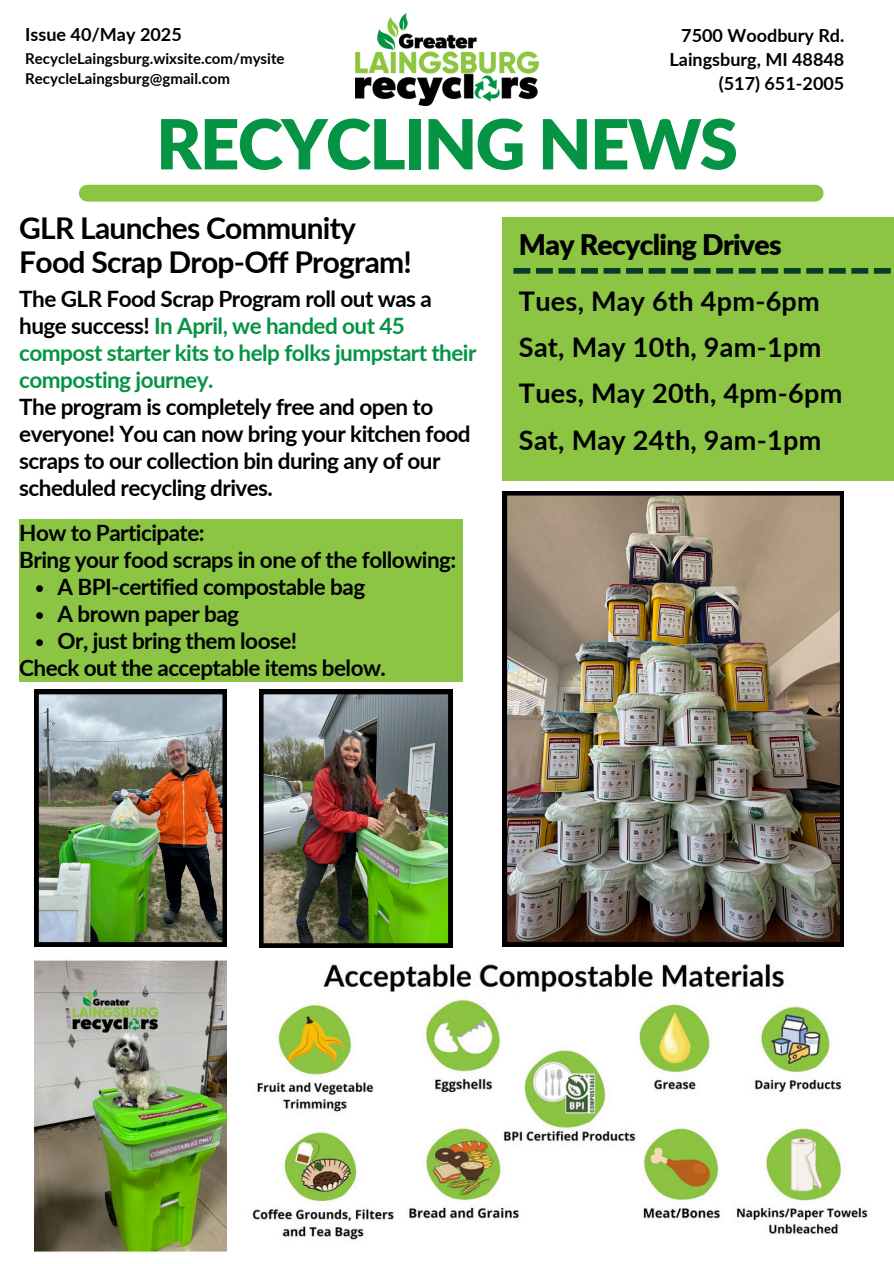
<style>
.page{position:relative;width:894px;height:1264px;background:#fff}
.page>*{position:absolute;margin:0;border:0;box-sizing:border-box;transform-origin:0 0}
.t1{font:900 69px "Lato";letter-spacing:-.025em;color:#049444}
.t2{font:700 30px/33.8px "Lato";letter-spacing:-.025em;color:#000}
.t3{font:900 28.35px "Lato";letter-spacing:-.025em;color:#000}
.t4{font:700 27px/46.2px "Lato";letter-spacing:.01em;color:#000}
.t5{font:700 22.5px/27px "Lato";letter-spacing:-.025em;color:#000}
.t6{font:700 18px/23.7px "Lato";color:#000;text-align:right}
.t7{font:700 15px "Lato";color:#000}
.s1{color:#049444}
</style>
<div class="page">
<div style="left:87px;top:185px;width:727px;height:17px;background:#8cc443"></div>
<img style="left:356px;top:13px;width:182px;height:93px">
<div style="left:501px;top:217px;width:392px;height:263px;background:#8cc443"></div>
<svg style="left:513px;top:268px;width:378px;height:6px"></svg>
<img style="left:34px;top:946px;width:193px;height:307px">
<img style="left:252px;top:963px;width:616px;height:277px">
<img style="left:502px;top:491px;width:341px;height:455px">
<img style="left:34px;top:689px;width:193px;height:257px">
<img style="left:259px;top:689px;width:193px;height:258px">
<div style="left:19px;top:519px;width:443px;height:163px;background:#8cc443"></div>
<svg style="left:36px;top:585px;width:7px;height:7px"></svg>
<svg style="left:36px;top:612px;width:7px;height:7px"></svg>
<svg style="left:36px;top:639px;width:7px;height:7px"></svg>
<h2 class="t6" style="left:25px;top:22px;width:158px">Issue 40/May 2025</h2>
<p class="t7" style="left:25px;top:49px;width:261px">RecycleLaingsburg.wixsite.com/mysite</p>
<h3 class="t7" style="left:25px;top:69px;width:206px">RecycleLaingsburg@gmail.com</h3>
<p class="t6" style="left:669px;top:24px;width:176px">7500 Woodbury Rd.<br>Laingsburg, MI 48848 (517) 651-2005</p>
<p class="t1" style="left:156px;top:101px;width:583px">RECYCLING NEWS</p>
<h4 class="t2" style="left:19px;top:210px;width:394px">GLR Launches Community<br>Food Scrap Drop-Off Program!</h4>
<h4 class="t5" style="left:19px;top:285px;width:458px">The GLR Food Scrap Program roll out was a huge success! <span class="s1">In April, we handed out 45 compost starter kits to help folks jumpstart their composting journey.<br></span>The program is completely free and open to everyone! You can now bring your kitchen food scraps to our collection bin during any of our scheduled recycling drives.</h4>
<p class="t5" style="left:19px;top:519px;width:438px">How to Participate:<br>Bring your food scraps in one of the following:</p>
<p class="t5" style="left:58px;top:573px;width:309px">A BPI-certified compostable bag</p>
<p class="t5" style="left:58px;top:600px;width:183px">A brown paper bag</p>
<h4 class="t5" style="left:58px;top:627px;width:241px">Or, just bring them loose!</h4>
<p class="t5" style="left:19px;top:654px;width:368px">Check out the acceptable items below.</p>
<h2 class="t3" style="left:518px;top:227px;width:264px">May Recycling Drives</h2>
<p class="t4" style="left:518px;top:277px;width:325px">Tues, May 6th 4pm-6pm<br>Sat, May 10th, 9am-1pm<br>Tues, May 20th, 4pm-6pm</p>
<p class="t4" style="left:518px;top:416px;width:304px">Sat, May 24th, 9am-1pm</p>
</div>
